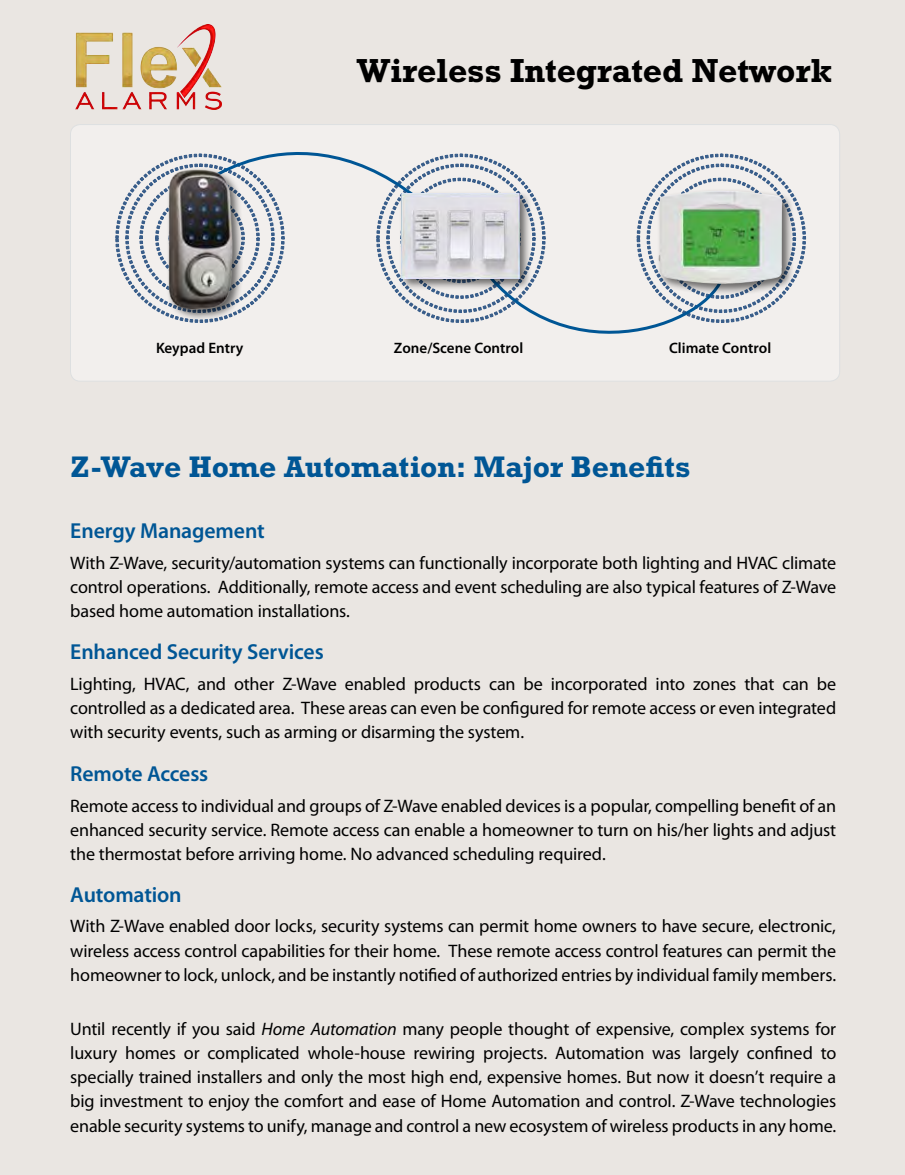
<style>
.page{position:relative;width:905px;height:1175px;background:#fff}
.page>*{position:absolute;margin:0;border:0;box-sizing:border-box;transform-origin:0 0}
.t1{font:700 33.75px "Rockwell Std";letter-spacing:-.005em;color:#000}
.t2{font:700 30.15px "Rockwell Std";color:#005695}
.t3{font:600 21.75px "Myriad Pro";letter-spacing:-.005em;color:#005695}
.t4{font:18.15px/24.2px "Myriad Pro";letter-spacing:-.01em;color:#000;text-align:justify}
.t5{font:600 15.15px "Myriad Pro";color:#000}
.s1{font-style:italic}
</style>
<div class="page">
<div style="left:0;top:0;width:904px;height:1174px;background:#eae6e2"></div>
<div style="left:70px;top:125px;width:769px;height:256px;background:#f2efed;border-radius:10px"></div>
<svg style="left:116px;top:154px;width:87px;height:168px"></svg>
<svg style="left:728px;top:154px;width:77px;height:168px"></svg>
<svg style="left:203px;top:86px;width:525px;height:248px"></svg>
<div style="left:398px;top:191px;width:133px;height:100px;background:#000;opacity:.57"></div>
<img style="left:401px;top:194px;width:118px;height:85px">
<div style="left:655px;top:187px;width:138px;height:108px;background:#000;opacity:.58"></div>
<img style="left:658px;top:191px;width:120px;height:93px">
<div style="left:165px;top:166px;width:77px;height:154px;background:#000;opacity:.61"></div>
<img style="left:166px;top:164px;width:68px;height:145px">
<img style="left:75px;top:24px;width:146px;height:85px">
<h1 class="t1" style="left:357px;top:51px;width:477px">Wireless Integrated Network</h1>
<p class="t5" style="left:156px;top:338px;width:89px">Keypad Entry</p>
<p class="t5" style="left:394px;top:338px;width:131px">Zone/Scene Control</p>
<p class="t5" style="left:669px;top:338px;width:103px">Climate Control</p>
<h2 class="t2" style="left:70px;top:449px;width:621px">Z-Wave Home Automation: Major Benefits</h2>
<p class="t3" style="left:70px;top:517px;width:196px">Energy Management</p>
<p class="t4" style="left:70px;top:550px;width:767px">With Z-Wave, security/automation systems can functionally incorporate both lighting and HVAC climate control operations. Additionally, remote access and event scheduling are also typical features of Z-Wave based home automation installations.</p>
<p class="t3" style="left:70px;top:638px;width:255px">Enhanced Security Services</p>
<p class="t4" style="left:70px;top:671px;width:767px">Lighting, HVAC, and other Z-Wave enabled products can be incorporated into zones that can be controlled as a dedicated area. These areas can even be configured for remote access or even integrated with security events, such as arming or disarming the system.</p>
<p class="t3" style="left:70px;top:760px;width:139px">Remote Access</p>
<p class="t4" style="left:70px;top:793px;width:767px">Remote access to individual and groups of Z-Wave enabled devices is a popular, compelling benefit of an enhanced security service. Remote access can enable a homeowner to turn on his/her lights and adjust the thermostat before arriving home. No advanced scheduling required.</p>
<p class="t3" style="left:70px;top:880px;width:113px">Automation</p>
<p class="t4" style="left:70px;top:914px;width:767px">With Z-Wave enabled door locks, security systems can permit home owners to have secure, electronic, wireless access control capabilities for their home. These remote access control features can permit the homeowner to lock, unlock, and be instantly notified of authorized entries by individual family members.</p>
<p class="t4" style="left:70px;top:1016px;width:767px">Until recently if you said <span class="s1">Home Automation</span> many people thought of expensive, complex systems for luxury homes or complicated whole-house rewiring projects. Automation was largely confined to specially trained installers and only the most high end, expensive homes. But now it doesn’t require a big investment to enjoy the comfort and ease of Home Automation and control. Z-Wave technologies enable security systems to unify, manage and control a new ecosystem of wireless products in any home.</p>
</div>
